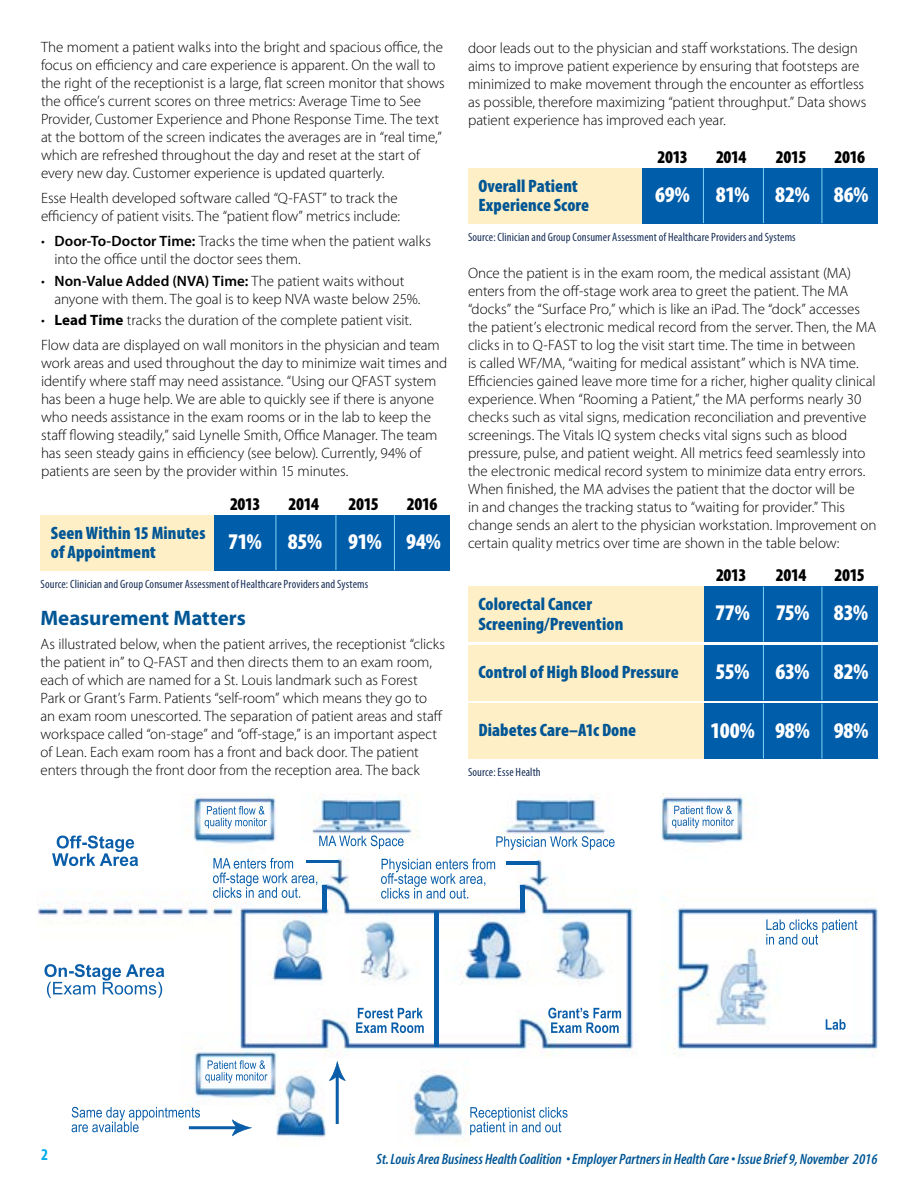
<style>
.page{position:relative;width:918px;height:1188px;background:#fff}
.page>*{position:absolute;margin:0;border:0;box-sizing:border-box;transform-origin:0 0}
.t1{font:900 condensed 22.5px "Myriad Pro";letter-spacing:-.01em;color:#fff}
.t2{font:700 21px "Myriad Pro";color:#005695}
.t3{font:900 condensed 18px/19.4px "Myriad Pro";letter-spacing:.005em;color:#005695}
.t4{font:900 condensed 18px "Myriad Pro";letter-spacing:-.025em;color:#000}
.t5{font:700 condensed 16.5px "Myriad Pro";color:#00aeef}
.t6{font:300 15px/18px "Myriad Pro";letter-spacing:-.005em;color:#000}
.t7{font:italic 600 condensed 15px "Myriad";color:#005695}
.t8{font:condensed 12px "Myriad Pro";letter-spacing:.01em;color:#182f57}
.s1{font-weight:600}
.s2{font-weight:700}
</style>
<div class="page">
<img style="left:38px;top:793px;width:840px;height:344px">
<img style="left:323px;top:885px;width:4px;height:26px">
<img style="left:520px;top:885px;width:4px;height:26px">
<img style="left:435px;top:911px;width:3px;height:135px">
<img style="left:45px;top:964px;width:119px;height:13px">
<img style="left:57px;top:836px;width:77px;height:13px">
<img style="left:470px;top:1107px;width:98px;height:11px">
<img style="left:483px;top:1122px;width:78px;height:10px">
<img style="left:766px;top:919px;width:91px;height:11px">
<img style="left:213px;top:858px;width:80px;height:11px">
<img style="left:219px;top:873px;width:95px;height:10px">
<img style="left:219px;top:887px;width:79px;height:11px">
<img style="left:307px;top:860px;width:31px;height:3px">
<img style="left:506px;top:861px;width:32px;height:3px">
<img style="left:382px;top:859px;width:113px;height:10px">
<img style="left:387px;top:873px;width:96px;height:11px">
<img style="left:387px;top:888px;width:79px;height:11px">
<img style="left:72px;top:1107px;width:128px;height:11px">
<img style="left:105px;top:1122px;width:34px;height:10px">
<img style="left:189px;top:1119px;width:63px;height:17px">
<img style="left:329px;top:1061px;width:17px;height:63px">
<img style="left:208px;top:1060px;width:57px;height:9px">
<img style="left:674px;top:806px;width:58px;height:8px">
<img style="left:358px;top:1008px;width:65px;height:10px">
<img style="left:548px;top:1008px;width:73px;height:10px">
<img style="left:826px;top:1019px;width:20px;height:11px">
<img style="left:207px;top:806px;width:58px;height:9px">
<img style="left:319px;top:835px;width:85px;height:11px">
<img style="left:496px;top:836px;width:119px;height:11px">
<div style="left:468px;top:168px;width:174px;height:55px;background:#ffefc6"></div>
<div style="left:642px;top:168px;width:236px;height:55px;background:#005daa"></div>
<hr style="left:703px;top:168px;width:1px;height:55px;background:#80d2f6">
<hr style="left:763px;top:168px;width:1px;height:55px;background:#80d2f6">
<hr style="left:822px;top:168px;width:1px;height:55px;background:#80d2f6">
<div style="left:40px;top:515px;width:175px;height:55px;background:#ffefc6"></div>
<div style="left:215px;top:515px;width:235px;height:55px;background:#005daa"></div>
<hr style="left:276px;top:515px;width:1px;height:55px;background:#80d2f6">
<hr style="left:336px;top:515px;width:1px;height:55px;background:#80d2f6">
<hr style="left:394px;top:515px;width:1px;height:55px;background:#80d2f6">
<div style="left:468px;top:704px;width:242px;height:55px;background:#ffefc6"></div>
<div style="left:704px;top:704px;width:174px;height:55px;background:#005daa"></div>
<hr style="left:763px;top:704px;width:1px;height:55px;background:#80d2f6">
<hr style="left:822px;top:704px;width:1px;height:55px;background:#80d2f6">
<div style="left:468px;top:645px;width:242px;height:55px;background:#ffefc6"></div>
<div style="left:704px;top:645px;width:174px;height:55px;background:#005daa"></div>
<hr style="left:763px;top:645px;width:1px;height:55px;background:#80d2f6">
<hr style="left:822px;top:645px;width:1px;height:55px;background:#80d2f6">
<div style="left:468px;top:587px;width:242px;height:55px;background:#ffefc6"></div>
<div style="left:704px;top:587px;width:174px;height:55px;background:#005daa"></div>
<hr style="left:763px;top:587px;width:1px;height:55px;background:#80d2f6">
<hr style="left:822px;top:587px;width:1px;height:55px;background:#80d2f6">
<p class="t6" style="left:41px;top:38px;width:405px">The moment a patient walks into the bright and spacious office, the focus on efficiency and care experience is apparent. On the wall to the right of the receptionist is a large, flat screen monitor that shows the office’s current scores on three metrics: Average Time to See Provider, Customer Experience and Phone Response Time. The text at the bottom of the screen indicates the averages are in “real time,” which are refreshed throughout the day and reset at the start of every new day. Customer experience is updated quarterly.</p>
<p class="t6" style="left:41px;top:189px;width:361px">Esse Health developed software called “Q-FAST” to track the efficiency of patient visits. The “patient flow” metrics include:</p>
<p class="t6" style="left:55px;top:232px;width:378px;text-indent:-13px">• <span class="s1">Door-To-Doctor Time:</span> Tracks the time when the patient walks into the office until the doctor sees them.</p>
<p class="t6" style="left:55px;top:271px;width:368px;text-indent:-14px">• <span class="s1">Non-Value Added (NVA) Time:</span> The patient waits without anyone with them. The goal is to keep NVA waste below 25%.</p>
<p class="t6" style="left:41px;top:307px;width:400px;line-height:25.3px">• <span class="s2">Lead Time</span> tracks the duration of the complete patient visit.<br>Flow data are displayed on wall monitors in the physician and team</p>
<p class="t6" style="left:41px;top:354px;width:408px">work areas and used throughout the day to minimize wait times and identify where staff may need assistance. “Using our QFAST system has been a huge help. We are able to quickly see if there is anyone who needs assistance in the exam rooms or in the lab to keep the staff flowing steadily,” said Lynelle Smith, Office Manager. The team has seen steady gains in efficiency (see below). Currently, 94% of patients are seen by the provider within 15 minutes.</p>
<p class="t4" style="left:230px;top:492px;width:32px">2013</p>
<p class="t4" style="left:289px;top:492px;width:32px">2014</p>
<p class="t4" style="left:348px;top:492px;width:32px">2015</p>
<p class="t4" style="left:407px;top:492px;width:32px">2016</p>
<h1 class="t1" style="left:228px;top:527px;width:214px">71% 85% 91% 94%</h1>
<p class="t3" style="left:51px;top:522px;width:156px">Seen Within 15 Minutes of Appointment</p>
<p class="t8" style="left:40px;top:577px;width:329px">Source: Clinician and Group Consumer Assessment of Healthcare Providers and Systems</p>
<h2 class="t2" style="left:40px;top:604px;width:207px">Measurement Matters</h2>
<p class="t6" style="left:40px;top:635px;width:406px">As illustrated below, when the patient arrives, the receptionist “clicks the patient in” to Q-FAST and then directs them to an exam room, each of which are named for a St. Louis landmark such as Forest Park or Grant’s Farm. Patients “self-room” which means they go to an exam room unescorted. The separation of patient areas and staff workspace called “on-stage” and “off-stage,” is an important aspect of Lean. Each exam room has a front and back door. The patient enters through the front door from the reception area. The back</p>
<p class="t6" style="left:468px;top:39px;width:400px">door leads out to the physician and staff workstations. The design aims to improve patient experience by ensuring that footsteps are minimized to make movement through the encounter as effortless as possible, therefore maximizing “patient throughput.” Data shows patient experience has improved each year.</p>
<p class="t4" style="left:658px;top:145px;width:32px">2013</p>
<p class="t4" style="left:716px;top:145px;width:32px">2014</p>
<p class="t4" style="left:776px;top:145px;width:32px">2015</p>
<p class="t4" style="left:834px;top:145px;width:32px">2016</p>
<h1 class="t1" style="left:655px;top:180px;width:215px">69% 81% 82% 86%</h1>
<p class="t3" style="left:478px;top:176px;width:112px">Overall Patient<br>Experience Score</p>
<p class="t8" style="left:468px;top:230px;width:329px">Source: Clinician and Group Consumer Assessment of Healthcare Providers and Systems</p>
<p class="t6" style="left:468px;top:264px;width:410px">Once the patient is in the exam room, the medical assistant (MA) enters from the off-stage work area to greet the patient. The MA “docks” the “Surface Pro,” which is like an iPad. The “dock” accesses the patient’s electronic medical record from the server. Then, the MA clicks in to Q-FAST to log the visit start time. The time in between<br>is called WF/MA, “waiting for medical assistant” which is NVA time.<br>Efficiencies gained leave more time for a richer, higher quality clinical experience. When “Rooming a Patient,” the MA performs nearly 30 checks such as vital signs, medication reconciliation and preventive screenings. The Vitals IQ system checks vital signs such as blood pressure, pulse, and patient weight. All metrics feed seamlessly into the electronic medical record system to minimize data entry errors.<br>When finished, the MA advises the patient that the doctor will be<br>in and changes the tracking status to “waiting for provider.” This change sends an alert to the physician workstation. Improvement on certain quality metrics over time are shown in the table below:</p>
<p class="t4" style="left:716px;top:564px;width:32px">2013</p>
<p class="t4" style="left:776px;top:564px;width:32px">2014</p>
<p class="t4" style="left:834px;top:564px;width:32px">2015</p>
<h1 class="t1" style="left:715px;top:598px;width:154px">77% 75% 83%</h1>
<p class="t3" style="left:478px;top:594px;width:146px">Colorectal Cancer<br>Screening/Prevention</p>
<p class="t3" style="left:478px;top:662px;width:202px">Control of High Blood Pressure</p>
<h1 class="t1" style="left:716px;top:657px;width:154px">55% 63% 82%</h1>
<p class="t3" style="left:478px;top:720px;width:159px">Diabetes Care–A1c Done</p>
<h1 class="t1" style="left:710px;top:716px;width:159px">100% 98% 98%</h1>
<p class="t8" style="left:468px;top:765px;width:74px">Source: Esse Health</p>
<p class="t5" style="left:41px;top:1145px;width:9px">2</p>
<p class="t7" style="left:377px;top:1151px;width:502px">St. Louis Area Business Health Coalition • Employer Partners in Health Care • Issue Brief 9, November 2016</p>
</div>
